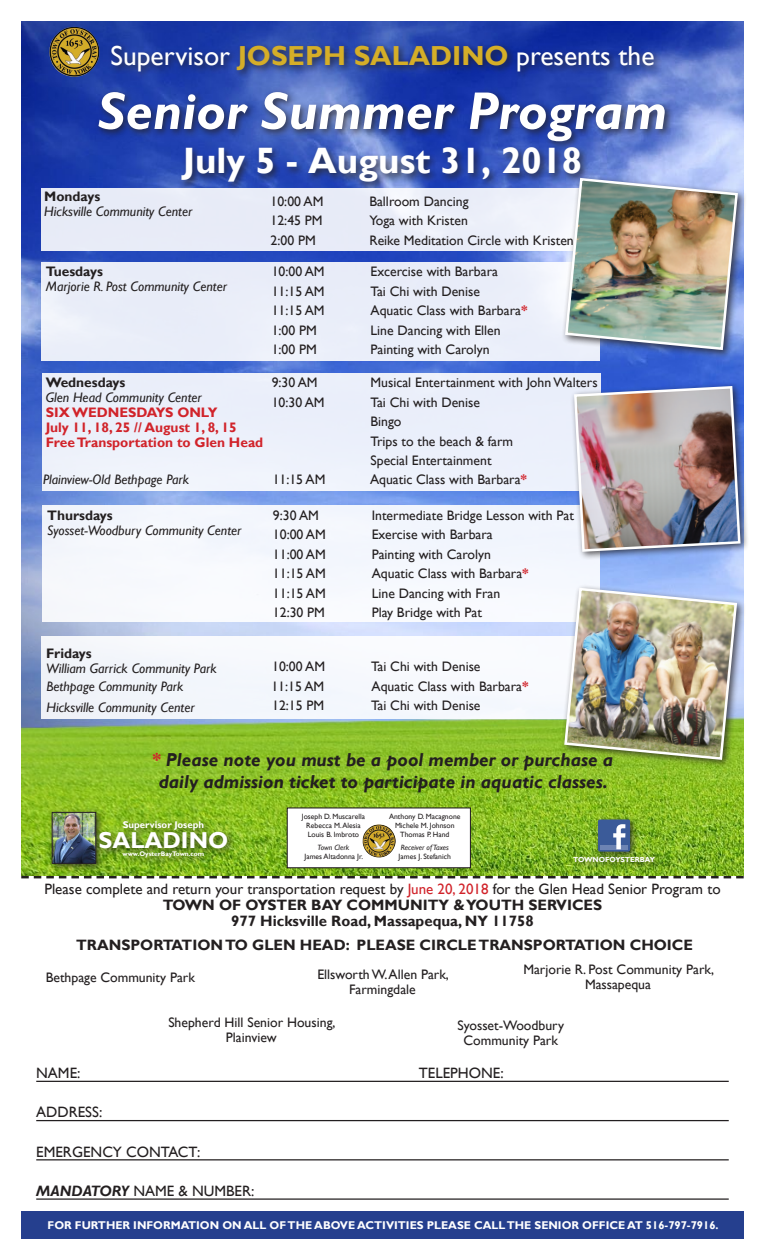
<style>
.page{position:relative;width:765px;height:1260px;background:#fff}
.page>*{position:absolute;margin:0;border:0;box-sizing:border-box;transform-origin:0 0}
.t1{font:italic 700 53.38px "Gill Sans";color:#fff}
.t2{font:700 36.75px "Gill Sans";color:#fff}
.t3{font:27.5px "Gill Sans";color:#fff}
.t4{font:700 23px "Gill Sans";color:#fff}
.t5{font:italic 700 18.75px/22.5px "Gill Sans";color:#231f20;text-align:center}
.t6{font:15px "Gill Sans";color:#231f20}
.t7{font:700 15px "Gill Sans";color:#231f20}
.t8{font:13.75px/15px "Gill Sans";color:#231f20;text-align:center}
.t9{font:italic 13.75px/15px "Gill Sans";color:#231f20}
.t10{font:700 13.75px "Gill Sans";color:#d1232a}
.t11{font:700 11.25px "Gill Sans";color:#fff}
.t12{font:700 9.75px "Gill Sans";color:#fff}
.t13{font:7.62px/9.1px "Gill Sans";color:#231f20;text-align:center}
.t14{font:700 7.38px "Gill Sans";color:#fff}
.t15{font:700 6.62px "Gill Sans";color:#fff}
.s1{font-weight:700;color:#d5ae28}
.s2{font-weight:700;font-style:normal}
.s3{font-weight:700;color:#d1232a}
.s4{color:#d1232a}
.s5{font-style:italic}
.s6{font-weight:700;font-style:italic}
</style>
<div class="page">
<img style="left:21px;top:21px;width:723px;height:855px">
<div style="left:94px;top:88px;width:580px;height:103px;background:#231f20;opacity:.75"></div>
<svg style="left:21px;top:876px;width:723px;height:2px"></svg>
<hr style="left:36px;top:1081px;width:693px;height:1px;background:#231f20">
<hr style="left:36px;top:1120px;width:693px;height:1px;background:#231f20">
<hr style="left:36px;top:1159px;width:693px;height:1px;background:#231f20">
<hr style="left:36px;top:1198px;width:693px;height:2px;background:#231f20">
<div style="left:108px;top:42px;width:555px;height:38px;background:#231f20;opacity:.75"></div>
<img style="left:49px;top:27px;width:50px;height:50px">
<div style="left:287px;top:808px;width:183px;height:60px;background:#fff"></div>
<div style="left:287px;top:807px;width:184px;height:61px;border:1px solid #231f20"></div>
<img style="left:363px;top:824px;width:33px;height:34px">
<div style="left:570px;top:815px;width:93px;height:56px;background:#231f20;opacity:.75"></div>
<div style="left:598px;top:820px;width:32px;height:32px;background:#3b5b99;border-radius:2px"></div>
<hr style="left:600px;top:845px;width:28px;height:4px;background:#6d84b3">
<svg style="left:613px;top:824px;width:12px;height:25px"></svg>
<div style="left:47px;top:808px;width:189px;height:65px;background:#231f20;opacity:.75"></div>
<img style="left:54px;top:814px;width:40px;height:48px">
<div style="left:52px;top:812px;width:44px;height:52px;border:1px solid #231f20"></div>
<div style="left:21px;top:1211px;width:723px;height:28px;background:#253f8e"></div>
<div style="left:41px;top:188px;width:559px;height:63px;background:#e8ebf7"></div>
<div style="left:41px;top:637px;width:559px;height:82px;background:#f5f8fd"></div>
<div style="left:42px;top:505px;width:558px;height:116px;background:#f5f8fd"></div>
<div style="left:41px;top:262px;width:559px;height:99px;background:#e9eef9"></div>
<div style="left:42px;top:373px;width:558px;height:118px;background:#ebf0fb"></div>
<div style="left:570px;top:382px;width:180px;height:179px;background:#231f20;opacity:.75"></div>
<img style="left:573px;top:385px;width:169px;height:168px">
<div style="left:561px;top:174px;width:186px;height:185px;background:#231f20;opacity:.75"></div>
<img style="left:564px;top:177px;width:175px;height:174px">
<div style="left:560px;top:584px;width:186px;height:185px;background:#231f20;opacity:.75"></div>
<img style="left:563px;top:586px;width:175px;height:175px">
<p class="t3" style="left:110px;top:40px;width:546px">Supervisor <span class="s1">JOSEPH SALADINO</span> presents the</p>
<p class="t1" style="left:98px;top:80px;width:571px">Senior Summer Program</p>
<p class="t2" style="left:183px;top:139px;width:401px">July 5 - August 31, 2018</p>
<p class="t9" style="left:44px;top:189px;width:150px"><span class="s2">Mondays<br></span>Hicksville Community Center</p>
<p class="t8" style="left:271px;top:194px;width:54px">10:00 AM</p>
<p class="t8" style="left:369px;top:194px;width:101px">Ballroom Dancing</p>
<p class="t8" style="left:271px;top:214px;width:54px">12:45 PM</p>
<p class="t8" style="left:369px;top:214px;width:100px">Yoga with Kristen</p>
<p class="t8" style="left:271px;top:233px;width:47px">2:00 PM</p>
<p class="t8" style="left:369px;top:233px;width:206px">Reike Meditation Circle with Kristen</p>
<p class="t9" style="left:46px;top:264px;width:183px"><span class="s2">Tuesdays<br></span>Marjorie R. Post Community Center</p>
<p class="t8" style="left:272px;top:264px;width:54px">10:00 AM</p>
<p class="t8" style="left:370px;top:264px;width:129px">Excercise with Barbara</p>
<p class="t8" style="left:272px;top:284px;width:54px">11:15 AM</p>
<p class="t8" style="left:370px;top:284px;width:111px">Tai Chi with Denise</p>
<p class="t8" style="left:272px;top:303px;width:54px">11:15 AM</p>
<p class="t8" style="left:370px;top:303px;width:158px">Aquatic Class with Barbara<span class="s3">*</span></p>
<p class="t8" style="left:272px;top:323px;width:47px">1:00 PM</p>
<p class="t8" style="left:370px;top:323px;width:132px">Line Dancing with Ellen</p>
<p class="t8" style="left:272px;top:342px;width:47px">1:00 PM</p>
<p class="t8" style="left:370px;top:342px;width:121px">Painting with Carolyn</p>
<p class="t9" style="left:46px;top:375px;width:158px"><span class="s2">Wednesdays<br></span>Glen Head Community Center</p>
<p class="t10" style="left:46px;top:404px;width:173px">SIX WEDNESDAYS ONLY</p>
<p class="t10" style="left:46px;top:419px;width:192px">July 11, 18, 25 // August 1, 8, 15</p>
<p class="t10" style="left:46px;top:434px;width:219px">Free Transportation to Glen Head</p>
<p class="t8" style="left:272px;top:375px;width:47px">9:30 AM</p>
<p class="t8" style="left:370px;top:375px;width:229px">Musical Entertainment with John Walters</p>
<p class="t8" style="left:272px;top:395px;width:54px">10:30 AM</p>
<p class="t8" style="left:370px;top:395px;width:111px">Tai Chi with Denise</p>
<p class="t8" style="left:370px;top:414px;width:32px">Bingo</p>
<p class="t8" style="left:370px;top:434px;width:144px">Trips to the beach &amp; farm</p>
<p class="t8" style="left:370px;top:453px;width:123px">Special Entertainment</p>
<p class="t9" style="left:43px;top:472px;width:148px">Plainview-Old Bethpage Park</p>
<p class="t8" style="left:273px;top:472px;width:54px">11:15 AM</p>
<p class="t8" style="left:370px;top:472px;width:158px">Aquatic Class with Barbara<span class="s3">*</span></p>
<p class="t9" style="left:47px;top:508px;width:196px"><span class="s2">Thursdays<br></span>Syosset-Woodbury Community Center</p>
<p class="t8" style="left:273px;top:508px;width:47px">9:30 AM</p>
<p class="t8" style="left:372px;top:508px;width:204px">Intermediate Bridge Lesson with Pat</p>
<p class="t8" style="left:273px;top:527px;width:54px">10:00 AM</p>
<p class="t8" style="left:372px;top:527px;width:123px">Exercise with Barbara</p>
<p class="t8" style="left:273px;top:547px;width:54px">11:00 AM</p>
<p class="t8" style="left:372px;top:547px;width:121px">Painting with Carolyn</p>
<p class="t8" style="left:273px;top:566px;width:54px">11:15 AM</p>
<p class="t8" style="left:372px;top:566px;width:158px">Aquatic Class with Barbara<span class="s3">*</span></p>
<p class="t8" style="left:273px;top:586px;width:54px">11:15 AM</p>
<p class="t8" style="left:372px;top:586px;width:130px">Line Dancing with Fran</p>
<p class="t8" style="left:273px;top:605px;width:54px">12:30 PM</p>
<p class="t8" style="left:372px;top:605px;width:112px">Play Bridge with Pat</p>
<p class="t9" style="left:46px;top:646px;width:172px"><span class="s2">Fridays<br></span>William Garrick Community Park</p>
<p class="t9" style="left:47px;top:679px;width:139px">Bethpage Community Park</p>
<p class="t8" style="left:271px;top:679px;width:54px">11:15 AM</p>
<p class="t8" style="left:372px;top:679px;width:158px">Aquatic Class with Barbara<span class="s3">*</span></p>
<p class="t9" style="left:47px;top:700px;width:150px">Hicksville Community Center</p>
<p class="t8" style="left:272px;top:659px;width:54px">10:00 AM</p>
<p class="t8" style="left:371px;top:659px;width:111px">Tai Chi with Denise</p>
<p class="t8" style="left:272px;top:698px;width:54px">12:15 PM</p>
<p class="t8" style="left:371px;top:698px;width:111px">Tai Chi with Denise</p>
<p class="t5" style="left:152px;top:748px;width:463px"><span class="s4">*</span> Please note you must be a pool member or purchase a daily admission ticket to participate in aquatic classes.</p>
<p class="t12" style="left:123px;top:819px;width:83px">Supervisor Joseph</p>
<p class="t15" style="left:122px;top:850px;width:83px">www.OysterBayTown.com</p>
<p class="t4" style="left:98px;top:826px;width:131px">SALADINO</p>
<p class="t13" style="left:302px;top:812px;width:65px">Joseph D. Muscarella<br>Rebecca M. Alesia<br>Louis B. Imbroto</p>
<p class="t13" style="left:305px;top:843px;width:60px"><span class="s5">Town Clerk<br></span>James Altadonna Jr.</p>
<p class="t13" style="left:389px;top:812px;width:73px">Anthony D. Macagnone<br>Michele M. Johnson<br>Thomas P. Hand</p>
<p class="t13" style="left:399px;top:843px;width:54px;text-align:left"><span class="s5">Receiver of Taxes<br></span>James J. Stefanich</p>
<p class="t14" style="left:573px;top:855px;width:83px">TOWNOFOYSTERBAY</p>
<p class="t6" style="left:44px;top:880px;width:678px">Please complete and return your transportation request by <span class="s4">June 20, 2018</span> for the Glen Head Senior Program to</p>
<p class="t7" style="left:163px;top:896px;width:441px">TOWN OF OYSTER BAY COMMUNITY &amp; YOUTH SERVICES</p>
<p class="t7" style="left:231px;top:912px;width:304px">977 Hicksville Road, Massapequa, NY 11758</p>
<p class="t7" style="left:76px;top:936px;width:618px">TRANSPORTATION TO GLEN HEAD: PLEASE CIRCLE TRANSPORTATION CHOICE</p>
<p class="t8" style="left:46px;top:970px;width:151px">Bethpage Community Park</p>
<p class="t8" style="left:168px;top:1016px;width:169px">Shepherd Hill Senior Housing,<br>Plainview</p>
<p class="t8" style="left:457px;top:1018px;width:108px">Syosset-Woodbury<br>Community Park</p>
<p class="t8" style="left:317px;top:967px;width:133px">Ellsworth W. Allen Park,<br>Farmingdale</p>
<p class="t8" style="left:523px;top:963px;width:192px">Marjorie R. Post Community Park,<br>Massapequa</p>
<p class="t6" style="left:36px;top:1064px;width:46px">NAME:</p>
<p class="t6" style="left:419px;top:1064px;width:86px">TELEPHONE:</p>
<p class="t6" style="left:36px;top:1104px;width:68px">ADDRESS:</p>
<p class="t6" style="left:36px;top:1143px;width:166px">EMERGENCY CONTACT:</p>
<p class="t6" style="left:36px;top:1182px;width:220px"><span class="s6">MANDATORY</span> NAME &amp; NUMBER:</p>
<p class="t11" style="left:48px;top:1218px;width:673px">FOR FURTHER INFORMATION ON ALL OF THE ABOVE ACTIVITIES PLEASE CALL THE SENIOR OFFICE AT 516-797-7916.</p>
</div>
